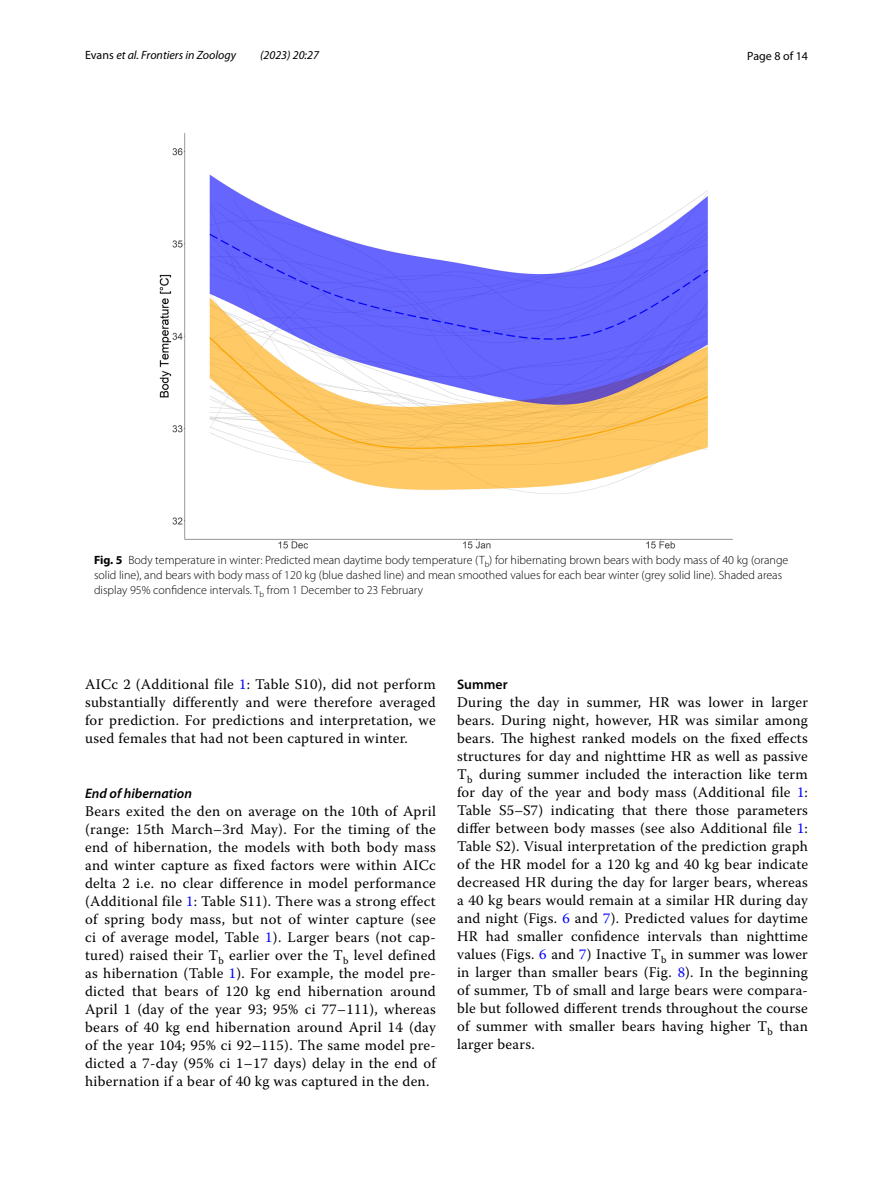
<style>
.page{position:relative;width:893px;height:1187px;background:#fff}
.page>*{position:absolute;margin:0;border:0;box-sizing:border-box;transform-origin:0 0}
.t1{font:14.7px/18px "Warnock Pro";letter-spacing:.02em;color:#000;text-align:justify}
.t2{font:italic 600 13.8px "Myriad Pro";color:#000}
.t3{font:600 13.8px "Myriad Pro";color:#000}
.t4{font:300 12px/15px "Myriad Pro";color:#000}
.t5{font:italic 12px "Myriad Pro";color:#000}
.t6{font:12px "Myriad Pro";color:#000}
.s1{font-style:normal}
.s2{font-weight:700}
.s3{color:#00f}
</style>
<div class="page">
<img style="left:159px;top:133px;width:574px;height:415px">
<p class="t5" style="left:85px;top:48px;width:153px"><span class="s1">Evans</span> et al. Frontiers in Zoology</p>
<p class="t5" style="left:260px;top:48px;width:60px">(2023) 20:27</p>
<p class="t6" style="left:747px;top:48px;width:62px">Page 8 of 14</p>
<p class="t4" style="left:94px;top:552px;width:696px"><span class="s2">Fig. 5</span> Body temperature in winter: Predicted mean daytime body temperature (T<sub>b</sub>) for hibernating brown bears with body mass of 40 kg (orange solid line), and bears with body mass of 120 kg (blue dashed line) and mean smoothed values for each bear winter (grey solid line). Shaded areas display 95% confidence intervals. T<sub>b</sub> from 1 December to 23 February</p>
<p class="t1" style="left:85px;top:675px;width:352px">AICc 2 (Additional file <span class="s3">1</span>: Table S10), did not perform substantially differently and were therefore averaged for prediction. For predictions and interpretation, we used females that had not been captured in winter.</p>
<p class="t2" style="left:85px;top:784px;width:108px">End of hibernation</p>
<p class="t1" style="left:85px;top:802px;width:352px">Bears exited the den on average on the 10th of April (range: 15th March–3rd May). For the timing of the end of hibernation, the models with both body mass and winter capture as fixed factors were within AICc delta 2 i.e. no clear difference in model performance (Additional file <span class="s3">1</span>: Table S11). There was a strong effect of spring body mass, but not of winter capture (see ci of average model, Table <span class="s3">1</span>). Larger bears (not cap&shy;tured) raised their T<sub>b</sub> earlier over the T<sub>b</sub> level defined as hibernation (Table <span class="s3">1</span>). For example, the model pre&shy;dicted that bears of 120 kg end hibernation around April 1 (day of the year 93; 95% ci 77–111), whereas bears of 40 kg end hibernation around April 14 (day of the year 104; 95% ci 92–115). The same model pre&shy;dicted a 7-day (95% ci 1–17 days) delay in the end of hibernation if a bear of 40 kg was captured in the den.</p>
<p class="t3" style="left:457px;top:675px;width:52px">Summer</p>
<p class="t1" style="left:457px;top:692px;width:352px">During the day in summer, HR was lower in larger bears. During night, however, HR was similar among bears. The highest ranked models on the fixed effects structures for day and nighttime HR as well as passive T<sub>b</sub> during summer included the interaction like term for day of the year and body mass (Additional file <span class="s3">1</span>:<br>Table S5–S7) indicating that there those parameters differ between body masses (see also Additional file <span class="s3">1</span>:<br>Table S2). Visual interpretation of the prediction graph of the HR model for a 120 kg and 40 kg bear indicate decreased HR during the day for larger bears, whereas a 40 kg bears would remain at a similar HR during day and night (Figs. <span class="s3">6</span> and <span class="s3">7</span>). Predicted values for daytime HR had smaller confidence intervals than nighttime values (Figs. <span class="s3">6</span> and <span class="s3">7</span>) Inactive T<sub>b</sub> in summer was lower in larger than smaller bears (Fig. <span class="s3">8</span>). In the beginning of summer, Tb of small and large bears were compara&shy;ble but followed different trends throughout the course of summer with smaller bears having higher T<sub>b</sub> than larger bears.</p>
</div>
